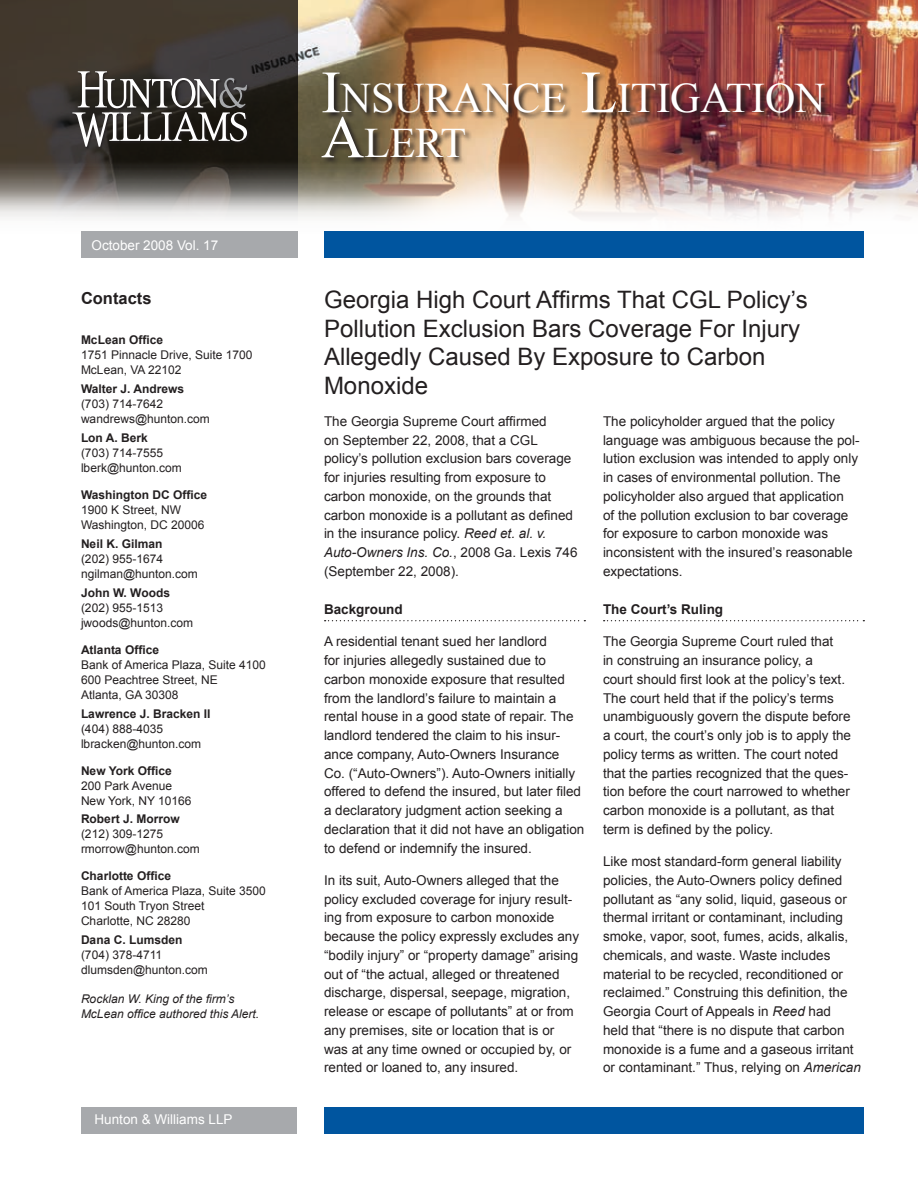
<style>
.page{position:relative;width:918px;height:1188px;background:#fff}
.page>*{position:absolute;margin:0;border:0;box-sizing:border-box;transform-origin:0 0}
.t1{font:42px/45px "Times New Roman";letter-spacing:-.005em;color:#fff}
.t2{font:24px/28.5px "Arial";color:#231f20}
.t3{font:700 16.5px "Arial";color:#231f20}
.t4{font:13.5px/18.8px "Arial";color:#231f20}
.t5{font:13.5px "Arial";color:#fff}
.t6{font:700 13.5px "Arial";color:#231f20}
.t7{font:12px/15px "Arial";color:#231f20}
.t8{font:700 12px "Arial";color:#231f20}
.t9{font:italic 12px/15px "Arial";color:#231f20}
.s1{font-size:60px}
.s2{font-style:italic}
</style>
<div class="page">
<img style="left:298px;top:0;width:620px;height:144px">
<svg style="left:0;top:0;width:298px;height:144px;background:#3c352e"></svg>
<img style="left:0;top:144px;width:918px;height:75px">
<div style="left:324px;top:1107px;width:540px;height:27px;background:#00559f"></div>
<div style="left:324px;top:231px;width:540px;height:27px;background:#00559f"></div>
<div style="left:81px;top:231px;width:217px;height:27px;background:#a7a9ac"></div>
<div style="left:81px;top:1107px;width:216px;height:27px;background:#a7a9ac"></div>
<div style="left:72px;top:72px;width:178px;height:78px;background:#231f20;opacity:.75"></div>
<svg style="left:72px;top:71px;width:175px;height:76px;background:#5b5855"></svg>
<img style="left:320px;top:72px;width:512px;height:93px">
<svg style="left:325px;top:620px;width:260px;height:1px"></svg>
<svg style="left:604px;top:620px;width:260px;height:1px"></svg>
<p class="t5" style="left:92px;top:236px;width:128px">October 2008 Vol. 17</p>
<p class="t3" style="left:81px;top:287px;width:72px">Contacts</p>
<p class="t8" style="left:81px;top:332px;width:84px">McLean Office</p>
<p class="t7" style="left:81px;top:348px;width:173px">1751 Pinnacle Drive, Suite 1700<br>McLean, VA 22102</p>
<p class="t8" style="left:81px;top:381px;width:105px">Walter J. Andrews</p>
<p class="t7" style="left:81px;top:396px;width:130px">(703) 714-7642 wandrews@hunton.com</p>
<p class="t8" style="left:81px;top:430px;width:68px">Lon A. Berk</p>
<p class="t7" style="left:81px;top:445px;width:102px">(703) 714-7555 lberk@hunton.com</p>
<p class="t8" style="left:81px;top:487px;width:128px">Washington DC Office</p>
<p class="t7" style="left:81px;top:502px;width:125px">1900 K Street, NW<br>Washington, DC 20006</p>
<p class="t8" style="left:81px;top:536px;width:83px">Neil K. Gilman</p>
<p class="t7" style="left:81px;top:551px;width:118px">(202) 955-1674 ngilman@hunton.com</p>
<p class="t8" style="left:81px;top:585px;width:91px">John W. Woods</p>
<p class="t7" style="left:81px;top:600px;width:114px">(202) 955-1513 jwoods@hunton.com</p>
<p class="t8" style="left:81px;top:642px;width:80px">Atlanta Office</p>
<p class="t7" style="left:81px;top:657px;width:186px">Bank of America Plaza, Suite 4100<br>600 Peachtree Street, NE<br>Atlanta, GA 30308</p>
<p class="t8" style="left:81px;top:705px;width:131px">Lawrence J. Bracken II</p>
<p class="t7" style="left:81px;top:721px;width:122px">(404) 888-4035 lbracken@hunton.com</p>
<p class="t8" style="left:81px;top:762px;width:92px">New York Office</p>
<p class="t7" style="left:81px;top:778px;width:112px">200 Park Avenue<br>New York, NY 10166</p>
<p class="t8" style="left:81px;top:811px;width:100px">Robert J. Morrow</p>
<p class="t7" style="left:81px;top:827px;width:120px">(212) 309-1275 rmorrow@hunton.com</p>
<p class="t8" style="left:81px;top:868px;width:92px">Charlotte Office</p>
<p class="t7" style="left:81px;top:884px;width:186px">Bank of America Plaza, Suite 3500<br>101 South Tryon Street<br>Charlotte, NC 28280</p>
<p class="t8" style="left:81px;top:932px;width:103px">Dana C. Lumsden</p>
<p class="t7" style="left:81px;top:948px;width:128px">(704) 378-4711 dlumsden@hunton.com</p>
<p class="t9" style="left:81px;top:991px;width:180px">Rocklan W. King of the firm’s<br>McLean office authored this Alert.</p>
<p class="t5" style="left:94px;top:1111px;width:140px">Hunton &amp; Williams LLP</p>
<h1 class="t1" style="left:321px;top:75px;width:506px"><span class="s1">I</span>NSURANCE <span class="s1">L</span>ITIGATION<br><span class="s1">A</span>LERT</h1>
<h2 class="t2" style="left:324px;top:286px;width:485px">Georgia High Court Affirms That CGL Policy’s Pollution Exclusion Bars Coverage For Injury Allegedly Caused By Exposure to Carbon Monoxide</h2>
<p class="t4" style="left:324px;top:412px;width:255px">The Georgia Supreme Court affirmed<br>on September 22, 2008, that a CGL policy’s pollution exclusion bars coverage for injuries resulting from exposure to carbon monoxide, on the grounds that carbon monoxide is a pollutant as defined in the insurance policy. <span class="s2">Reed et. al. v.<br>Auto-Owners Ins. Co.</span>, 2008 Ga. Lexis 746 (September 22, 2008).</p>
<p class="t6" style="left:324px;top:600px;width:80px">Background</p>
<p class="t4" style="left:324px;top:632px;width:262px">A residential tenant sued her landlord<br>for injuries allegedly sustained due to carbon monoxide exposure that resulted from the landlord’s failure to maintain a rental house in a good state of repair. The landlord tendered the claim to his insur&shy;ance company, Auto-Owners Insurance<br>Co. (“Auto-Owners”). Auto-Owners initially offered to defend the insured, but later filed a declaratory judgment action seeking a declaration that it did not have an obligation to defend or indemnify the insured.</p>
<p class="t4" style="left:324px;top:871px;width:257px">In its suit, Auto-Owners alleged that the policy excluded coverage for injury result&shy;ing from exposure to carbon monoxide because the policy expressly excludes any “bodily injury” or “property damage” arising out of “the actual, alleged or threatened discharge, dispersal, seepage, migration, release or escape of pollutants” at or from any premises, site or location that is or was at any time owned or occupied by, or rented or loaned to, any insured.</p>
<p class="t4" style="left:603px;top:412px;width:258px">The policyholder argued that the policy language was ambiguous because the pol&shy;lution exclusion was intended to apply only in cases of environmental pollution. The policyholder also argued that application<br>of the pollution exclusion to bar coverage for exposure to carbon monoxide was inconsistent with the insured’s reasonable expectations.</p>
<p class="t6" style="left:603px;top:600px;width:122px">The Court’s Ruling</p>
<p class="t4" style="left:603px;top:632px;width:250px">The Georgia Supreme Court ruled that<br>in construing an insurance policy, a<br>court should first look at the policy’s text.<br>The court held that if the policy’s terms unambiguously govern the dispute before a court, the court’s only job is to apply the policy terms as written. The court noted that the parties recognized that the ques&shy;tion before the court narrowed to whether carbon monoxide is a pollutant, as that term is defined by the policy.</p>
<p class="t4" style="left:603px;top:852px;width:259px">Like most standard-form general liability policies, the Auto-Owners policy defined pollutant as “any solid, liquid, gaseous or thermal irritant or contaminant, including smoke, vapor, soot, fumes, acids, alkalis, chemicals, and waste. Waste includes material to be recycled, reconditioned or reclaimed.” Construing this definition, the Georgia Court of Appeals in <span class="s2">Reed</span> had<br>held that “there is no dispute that carbon monoxide is a fume and a gaseous irritant or contaminant.” Thus, relying on <span class="s2">American</span></p>
</div>
